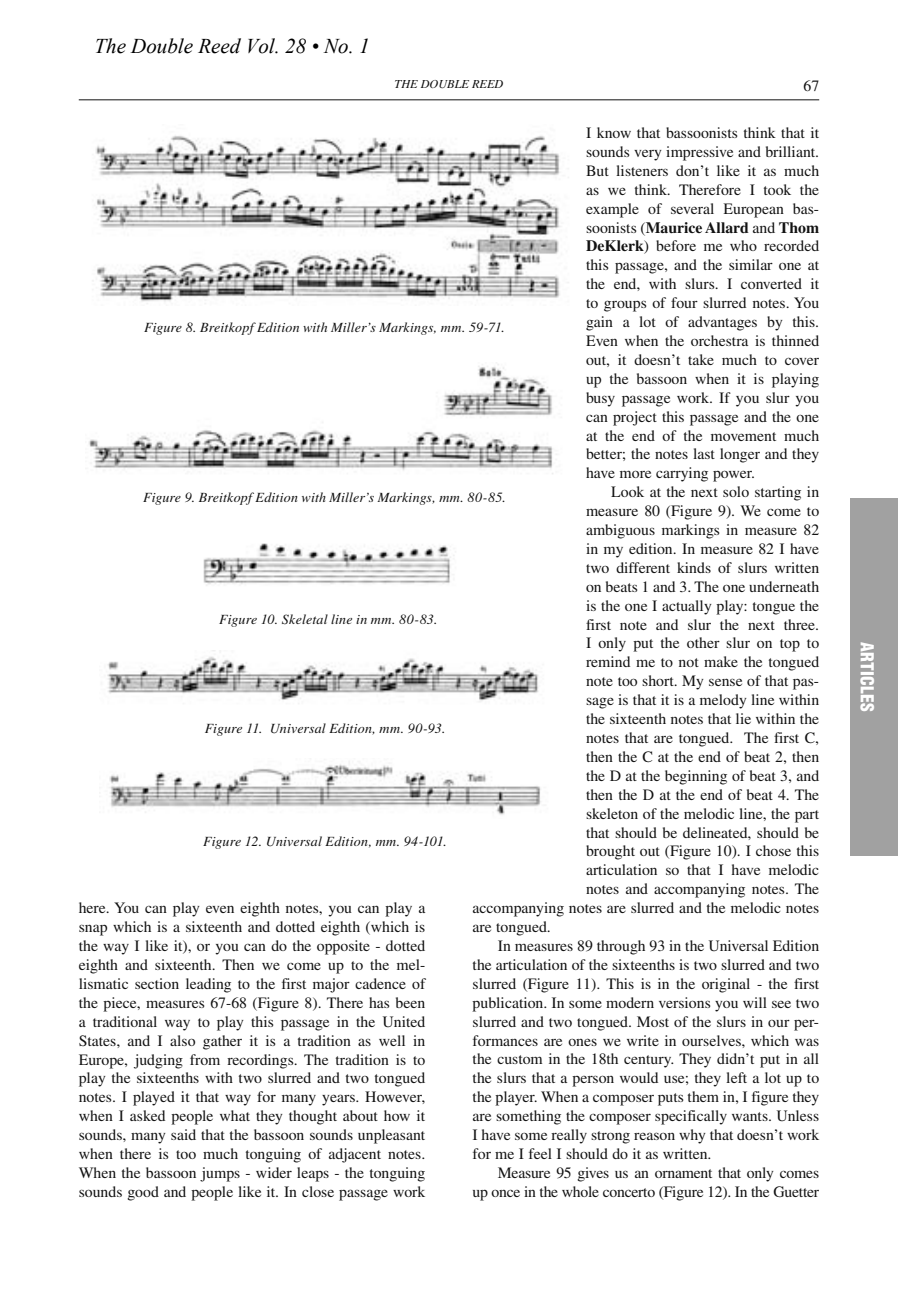
<style>
.page{position:relative;width:898px;height:1292px;background:#fff}
.page>*{position:absolute;margin:0;border:0;box-sizing:border-box;transform-origin:0 0}
.t1{font:italic 21px "Times New Roman";color:#000}
.t2{font:900 condensed 17.5px "Helvetica";letter-spacing:.015em;color:#fff}
.t3{font:15.75px/18.9px "Times";color:#121212;text-align:justify}
.t4{font:italic 14px "Times";letter-spacing:.01em;color:#121212}
.t5{font:italic 12.25px "Times";color:#121212}
.s1{font-weight:700}
</style>
<div class="page">
<hr style="left:79px;top:99px;width:740px;height:1px;background:#121212">
<div style="left:850px;top:499px;width:48px;height:357px;background:#a1a1a1"></div>
<img style="left:92px;top:135px;width:477px;height:169px">
<img style="left:89px;top:362px;width:468px;height:112px">
<img style="left:203px;top:543px;width:251px;height:43px">
<img style="left:107px;top:650px;width:432px;height:54px">
<img style="left:109px;top:761px;width:432px;height:54px">
<h1 class="t1" style="left:94px;top:33px;width:277px">The Double Reed Vol. 28 • No. 1</h1>
<p class="t5" style="left:394px;top:80px;width:110px">THE DOUBLE REED</p>
<p class="t3" style="left:803px;top:78px;width:17px">67</p>
<p class="t3" style="left:586px;top:125px;width:235px">I know that bassoonists think that it sounds very impressive and brilliant.<br>But listeners don’t like it as much as we think. Therefore I took the example of several European bas&shy;soonists (<span class="s1">Maurice Allard</span> and <span class="s1">Thom DeKlerk</span>) before me who recorded this passage, and the similar one at the end, with slurs. I converted it to groups of four slurred notes. You gain a lot of advantages by this.<br>Even when the orchestra is thinned out, it doesn’t take much to cover up the bassoon when it is playing busy passage work. If you slur you can project this passage and the one at the end of the movement much better; the notes last longer and they have more carrying power.</p>
<p class="t3" style="left:611px;top:484px;width:209px">Look at the next solo starting in</p>
<p class="t3" style="left:586px;top:503px;width:235px">measure 80 (Figure 9). We come to</p>
<p class="t3" style="left:586px;top:522px;width:235px">ambiguous markings in measure 82</p>
<p class="t3" style="left:586px;top:540px;width:235px">in my edition. In measure 82 I have</p>
<p class="t3" style="left:586px;top:559px;width:235px">two different kinds of slurs written</p>
<p class="t3" style="left:586px;top:578px;width:235px">on beats 1 and 3. The one underneath</p>
<p class="t3" style="left:586px;top:597px;width:235px">is the one I actually play: tongue the</p>
<p class="t3" style="left:586px;top:616px;width:235px">first note and slur the next three.</p>
<p class="t3" style="left:586px;top:635px;width:235px">I only put the other slur on top to</p>
<p class="t3" style="left:586px;top:654px;width:235px">remind me to not make the tongued</p>
<p class="t3" style="left:586px;top:673px;width:235px">note too short. My sense of that pas-</p>
<p class="t3" style="left:586px;top:692px;width:235px">sage is that it is a melody line within</p>
<p class="t3" style="left:586px;top:711px;width:235px">the sixteenth notes that lie within the</p>
<p class="t3" style="left:586px;top:729px;width:235px">notes that are tongued. The first C,</p>
<p class="t3" style="left:586px;top:748px;width:235px">then the C at the end of beat 2, then</p>
<p class="t3" style="left:586px;top:767px;width:235px">the D at the beginning of beat 3, and</p>
<p class="t3" style="left:586px;top:786px;width:235px">then the D at the end of beat 4. The</p>
<p class="t3" style="left:586px;top:805px;width:235px">skeleton of the melodic line, the part</p>
<p class="t3" style="left:586px;top:824px;width:235px">that should be delineated, should be</p>
<p class="t3" style="left:586px;top:843px;width:235px">brought out (Figure 10). I chose this</p>
<p class="t3" style="left:586px;top:862px;width:235px">articulation so that I have melodic</p>
<p class="t3" style="left:586px;top:881px;width:235px">notes and accompanying notes. The</p>
<p class="t3" style="left:472px;top:900px;width:348px">accompanying notes are slurred and the melodic notes</p>
<p class="t3" style="left:472px;top:918px;width:80px">are tongued.</p>
<p class="t3" style="left:498px;top:937px;width:323px">In measures 89 through 93 in the Universal Edition</p>
<p class="t3" style="left:472px;top:956px;width:348px">the articulation of the sixteenths is two slurred and two</p>
<p class="t3" style="left:472px;top:975px;width:348px">slurred (Figure 11). This is in the original - the first</p>
<p class="t3" style="left:472px;top:994px;width:348px">publication. In some modern versions you will see two</p>
<p class="t3" style="left:472px;top:1013px;width:348px">slurred and two tongued. Most of the slurs in our per-</p>
<p class="t3" style="left:472px;top:1032px;width:348px">formances are ones we write in ourselves, which was</p>
<p class="t3" style="left:472px;top:1051px;width:348px">the custom in the 18th century. They didn’t put in all</p>
<p class="t3" style="left:472px;top:1070px;width:348px">the slurs that a person would use; they left a lot up to</p>
<p class="t3" style="left:472px;top:1089px;width:348px">the player. When a composer puts them in, I figure they</p>
<p class="t3" style="left:472px;top:1107px;width:348px">are something the composer specifically wants. Unless</p>
<p class="t3" style="left:472px;top:1126px;width:348px">I have some really strong reason why that doesn’t work</p>
<p class="t3" style="left:472px;top:1145px;width:240px">for me I feel I should do it as written.</p>
<p class="t3" style="left:498px;top:1164px;width:323px">Measure 95 gives us an ornament that only comes</p>
<p class="t3" style="left:472px;top:1183px;width:348px">up once in the whole concerto (Figure 12). In the Guetter</p>
<p class="t4" style="left:144px;top:322px;width:362px">Figure 8. Breitkopf Edition with Miller’s Markings, mm. 59-71.</p>
<p class="t4" style="left:143px;top:492px;width:364px">Figure 9. Breitkopf Edition with Miller’s Markings, mm. 80-85.</p>
<p class="t4" style="left:219px;top:614px;width:220px">Figure 10. Skeletal line in mm. 80-83.</p>
<p class="t4" style="left:205px;top:723px;width:242px">Figure 11. Universal Edition, mm. 90-93.</p>
<p class="t4" style="left:203px;top:836px;width:245px">Figure 12. Universal Edition, mm. 94-101.</p>
<p class="t3" style="left:79px;top:900px;width:348px">here. You can play even eighth notes, you can play a snap which is a sixteenth and dotted eighth (which is the way I like it), or you can do the opposite - dotted eighth and sixteenth. Then we come up to the mel&shy;lismatic section leading to the first major cadence of the piece, measures 67-68 (Figure 8). There has been a traditional way to play this passage in the United States, and I also gather it is a tradition as well in Europe, judging from recordings. The tradition is to play the sixteenths with two slurred and two tongued notes. I played it that way for many years. However, when I asked people what they thought about how it sounds, many said that the bassoon sounds unpleasant when there is too much tonguing of adjacent notes.<br>When the bassoon jumps - wider leaps - the tonguing sounds good and people like it. In close passage work</p>
<p class="t2" style="left:874px;top:642px;width:71px;rotate:90deg">ARTICLES</p>
</div>
